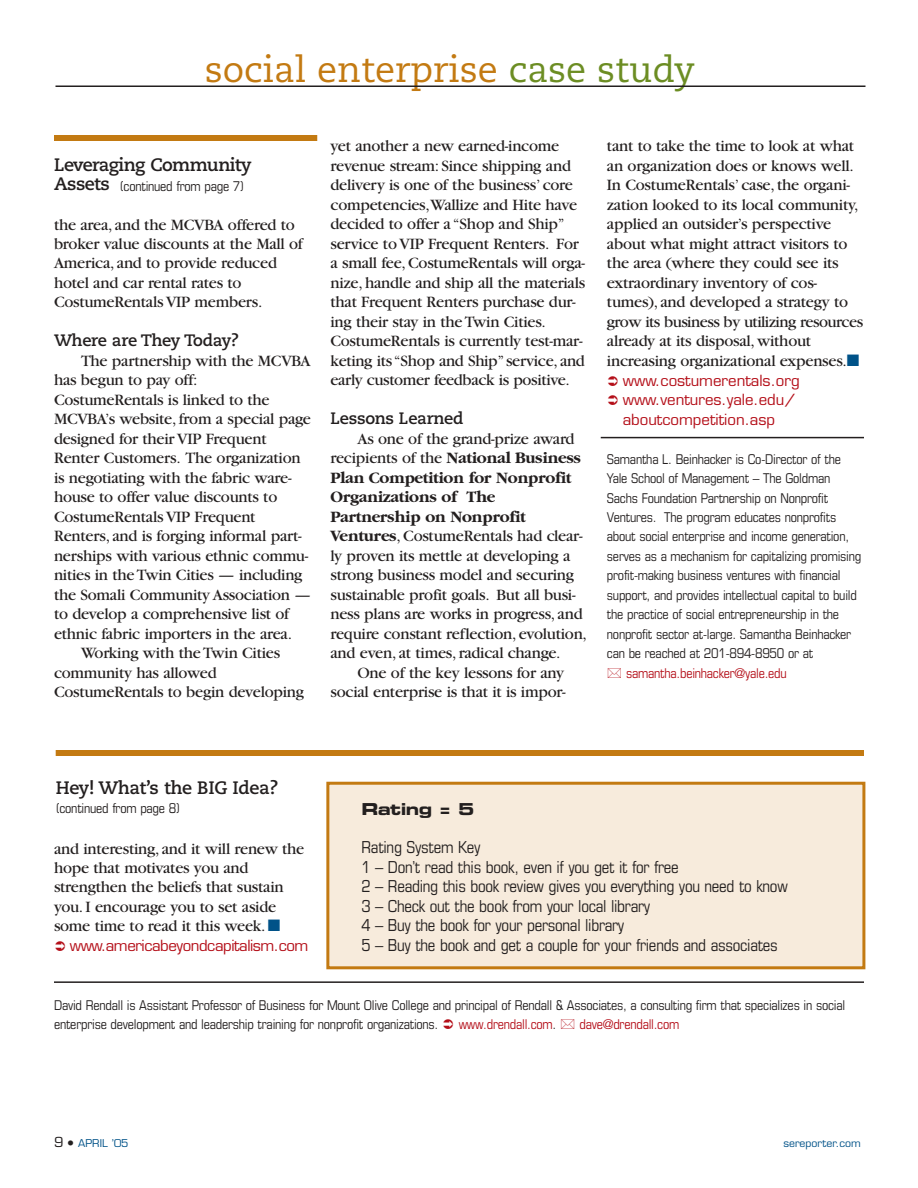
<style>
.page{position:relative;width:918px;height:1188px;background:#fff}
.page>*{position:absolute;margin:0;border:0;box-sizing:border-box;transform-origin:0 0}
.t1{font:36px "Caecilia";color:#c37a12}
.t2{font:700 18px "Caecilia";letter-spacing:-.03em;color:#231f1f}
.t3{font:16.5px/19.5px "Garamond";letter-spacing:-.015em;color:#231f1f}
.t4{font:condensed 16.5px/19.5px "Eurostile";letter-spacing:-.015em;color:#231f1f}
.t5{font:700 16.5px "Caecilia";letter-spacing:-.02em;color:#231f1f}
.t6{font:16.5px "Eurostile Bold Extended Two";letter-spacing:-.03em;color:#231f1f}
.t7{font:15px/19.5px "Eurostile";color:#b40f19}
.t8{font:15px "Eurostile";letter-spacing:-.03em;color:#b40f19}
.t9{font:condensed 13.5px/19.5px "Eurostile";letter-spacing:-.015em;color:#231f1f}
.t10{font:condensed 13.5px "Eurostile";letter-spacing:-.015em;color:#b40f19}
.t11{font:10.5px "Eurostile";color:#005288}
.s1{color:#6c8d23}
.s2{font-family:"Caecilia";font-weight:700;font-stretch:normal;font-size:18px}
.s3{font-weight:700}
.s4{color:#005288}
.s5{color:#231f1f}
.s6{font-size:13.5px;color:#231f1f}
</style>
<div class="page">
<hr style="left:56px;top:86px;width:810px;height:1px;background:#231f1f">
<div style="left:54px;top:135px;width:263px;height:6px;background:#c37a12"></div>
<div style="left:56px;top:750px;width:808px;height:6px;background:#c37a12"></div>
<div style="left:328px;top:783px;width:536px;height:185px;background:#f7ebdc"></div>
<div style="left:326px;top:782px;width:539px;height:187px;border:3px solid #c37a12"></div>
<hr style="left:601px;top:437px;width:263px;height:1px;background:#231f1f">
<hr style="left:54px;top:981px;width:810px;height:2px;background:#231f1f">
<h1 class="t1" style="left:205px;top:54px;width:492px">social enterprise <span class="s1">case study</span></h1>
<p class="t2" style="left:54px;top:157px;width:199px">Leveraging Community</p>
<p class="t9" style="left:54px;top:177px;width:192px"><span class="s2">Assets</span> (continued from page 7)</p>
<p class="t3" style="left:54px;top:216px;width:251px">the area, and the MCVBA offered to broker value discounts at the Mall of<br>America, and to provide reduced hotel and car rental rates to<br>CostumeRentals VIP members.</p>
<p class="t5" style="left:54px;top:334px;width:187px">Where are They Today?</p>
<p class="t3" style="left:81px;top:353px;width:231px">The partnership with the MCVBA</p>
<p class="t3" style="left:54px;top:372px;width:145px">has begun to pay off:</p>
<p class="t3" style="left:54px;top:392px;width:217px">CostumeRentals is linked to the</p>
<p class="t3" style="left:54px;top:411px;width:259px">MCVBA’s website, from a special page</p>
<p class="t3" style="left:54px;top:431px;width:214px">designed for their VIP Frequent</p>
<p class="t3" style="left:54px;top:450px;width:248px">Renter Customers. The organization</p>
<p class="t3" style="left:54px;top:470px;width:239px">is negotiating with the fabric ware-</p>
<p class="t3" style="left:54px;top:489px;width:225px">house to offer value discounts to</p>
<p class="t3" style="left:54px;top:509px;width:203px">CostumeRentals VIP Frequent</p>
<p class="t3" style="left:54px;top:528px;width:249px">Renters, and is forging informal part-</p>
<p class="t3" style="left:54px;top:548px;width:256px">nerships with various ethnic commu-</p>
<p class="t3" style="left:54px;top:567px;width:250px">nities in the Twin Cities — including</p>
<p class="t3" style="left:54px;top:587px;width:258px">the Somali Community Association —</p>
<p class="t3" style="left:54px;top:606px;width:237px">to develop a comprehensive list of</p>
<p class="t3" style="left:54px;top:626px;width:240px">ethnic fabric importers in the area.</p>
<p class="t3" style="left:81px;top:645px;width:201px">Working with the Twin Cities</p>
<p class="t3" style="left:54px;top:665px;width:164px">community has allowed</p>
<p class="t3" style="left:54px;top:684px;width:252px">CostumeRentals to begin developing</p>
<p class="t3" style="left:330px;top:138px;width:256px">yet another a new earned-income revenue stream: Since shipping and delivery is one of the business’core competencies,Wallize and Hite have decided to offer a “Shop and Ship” service to VIP Frequent Renters. For a small fee, CostumeRentals will orga&shy;nize, handle and ship all the materials that Frequent Renters purchase dur&shy;ing their stay in the Twin Cities.<br>CostumeRentals is currently test-mar&shy;keting its “Shop and Ship”service,and early customer feedback is positive.</p>
<p class="t5" style="left:330px;top:412px;width:134px">Lessons Learned</p>
<p class="t3" style="left:330px;top:431px;width:258px;text-indent:27px">As one of the grand-prize award recipients of the <span class="s3">National Business Plan Competition for Nonprofit Organizations of The Partnership on Nonprofit Ventures</span>, CostumeRentals had clear&shy;ly proven its mettle at developing a strong business model and securing sustainable profit goals. But all busi&shy;ness plans are works in progress, and require constant reflection, evolution, and even, at times, radical change.</p>
<p class="t3" style="left:330px;top:665px;width:237px;text-align:right">One of the key lessons for any social enterprise is that it is impor-</p>
<p class="t3" style="left:607px;top:138px;width:258px">tant to take the time to look at what an organization does or knows well.<br>In CostumeRentals’case, the organi&shy;zation looked to its local community, applied an outsider’s perspective about what might attract visitors to the area (where they could see its extraordinary inventory of cos&shy;tumes), and developed a strategy to grow its business by utilizing resources already at its disposal, without increasing organizational expenses.<span class="s4">■</span></p>
<p class="t7" style="left:623px;top:372px;width:178px">www.costumerentals.org www.ventures.yale.edu/ aboutcompetition.asp</p>
<p class="t9" style="left:607px;top:450px;width:256px">Samantha L. Beinhacker is Co-Director of the Yale School of Management – The Goldman Sachs Foundation Partnership on Nonprofit Ventures. The program educates nonprofits about social enterprise and income generation, serves as a mechanism for capitalizing promising profit-making business ventures with financial support, and provides intellectual capital to build the practice of social entrepreneurship in the nonprofit sector at-large. Samantha Beinhacker can be reached at 201-894-8950 or at</p>
<p class="t10" style="left:626px;top:668px;width:162px">samantha.beinhacker@yale.edu</p>
<p class="t2" style="left:56px;top:780px;width:224px">Hey! What’s the BIG Idea?</p>
<p class="t9" style="left:56px;top:800px;width:126px">(continued from page 8)</p>
<p class="t3" style="left:54px;top:840px;width:252px">and interesting, and it will renew the hope that motivates you and strengthen the beliefs that sustain you. I encourage you to set aside some time to read it this week.<span class="s4">■</span></p>
<p class="t8" style="left:70px;top:940px;width:240px">www.americabeyondcapitalism.com</p>
<p class="t6" style="left:361px;top:803px;width:114px">Rating = 5</p>
<p class="t4" style="left:361px;top:839px;width:428px">Rating System Key<br>1 – Don’t read this book, even if you get it for free<br>2 – Reading this book review gives you everything you need to know 3 – Check out the book from your local library<br>4 – Buy the book for your personal library<br>5 – Buy the book and get a couple for your friends and associates</p>
<p class="t9" style="left:54px;top:996px;width:793px">David Rendall is Assistant Professor of Business for Mount Olive College and principal of Rendall &amp; Associates, a consulting firm that specializes in social enterprise development and leadership training for nonprofit organizations.</p>
<p class="t10" style="left:459px;top:1019px;width:99px">www.drendall.com<span class="s5">.</span></p>
<p class="t10" style="left:579px;top:1019px;width:101px">dave@drendall.com</p>
<p class="t11" style="left:54px;top:1139px;width:76px"><span class="s6">9 •</span> APRIL ’05</p>
<p class="t11" style="left:783px;top:1139px;width:79px">sereporter.com</p>
</div>
